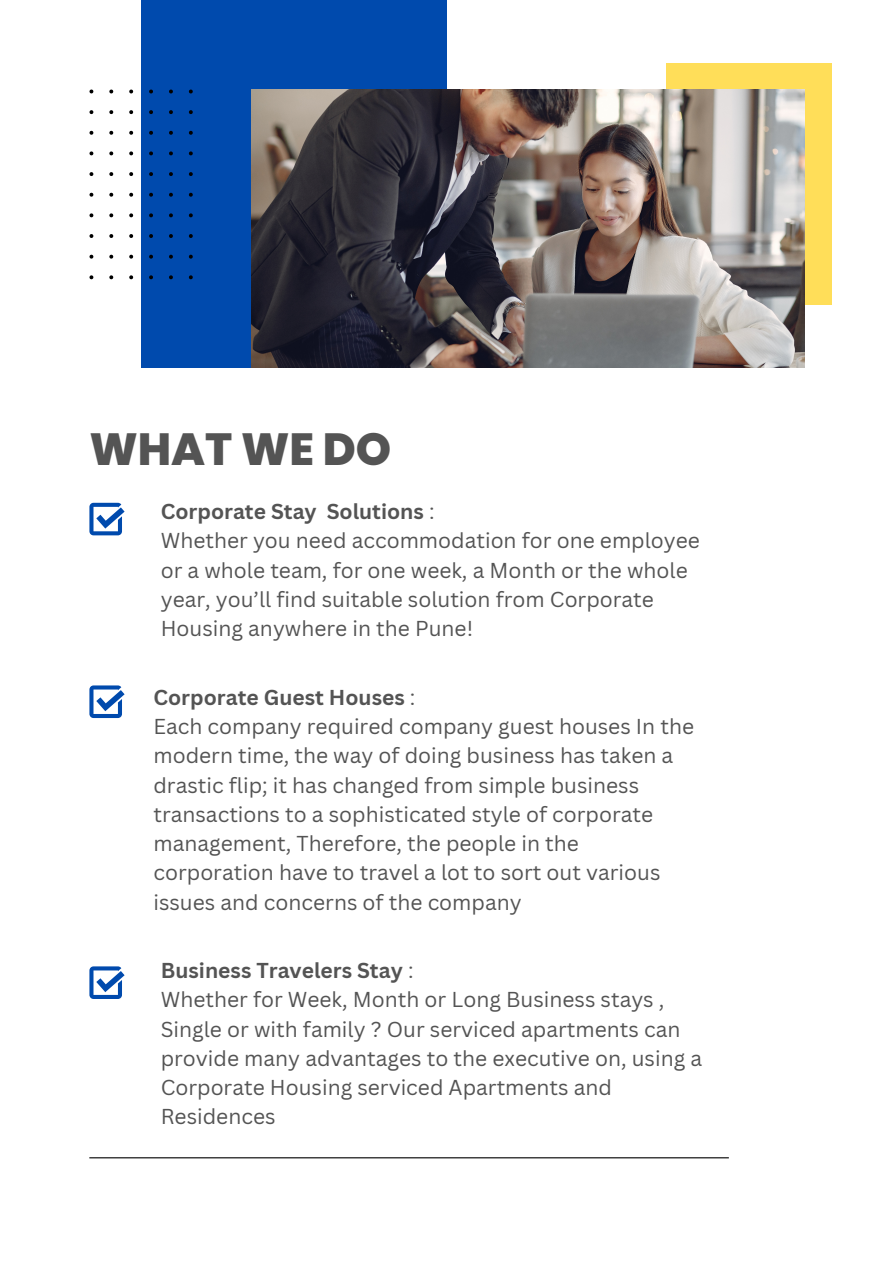
<style>
.page{position:relative;width:893px;height:1264px;background:#fff}
.page>*{position:absolute;margin:0;border:0;box-sizing:border-box;transform-origin:0 0}
.t1{font:800 45px "Poppins";color:#545454}
.t2{font:21px/29.2px "Canva Sans";color:#545454}
.t3{font:700 21px "Canva Sans";color:#545454}
.s1{font-weight:400}
</style>
<div class="page">
<svg style="left:89px;top:503px;width:35px;height:32px"></svg>
<svg style="left:89px;top:685px;width:35px;height:33px"></svg>
<svg style="left:89px;top:966px;width:35px;height:32px"></svg>
<div style="left:141px;top:0;width:305px;height:368px;background:#004aad"></div>
<div style="left:666px;top:64px;width:165px;height:241px;background:#ffde59"></div>
<img style="left:251px;top:89px;width:553px;height:278px">
<svg style="left:89px;top:89px;width:104px;height:190px"></svg>
<hr style="left:89px;top:1157px;width:639px;height:1px;background:#000">
<p class="t1" style="left:89px;top:418px;width:303px">WHAT WE DO</p>
<p class="t3" style="left:161px;top:496px;width:275px">Corporate Stay Solutions <span class="s1">:</span></p>
<p class="t2" style="left:161px;top:525px;width:540px">Whether you need accommodation for one employee or a whole team, for one week, a Month or the whole year, you’ll find suitable solution from Corporate Housing anywhere in the Pune!</p>
<p class="t3" style="left:153px;top:682px;width:263px">Corporate Guest Houses <span class="s1">:</span></p>
<p class="t2" style="left:153px;top:711px;width:542px">Each company required company guest houses In the modern time, the way of doing business has taken a drastic flip; it has changed from simple business transactions to a sophisticated style of corporate management, Therefore, the people in the corporation have to travel a lot to sort out various issues and concerns of the company</p>
<p class="t3" style="left:161px;top:955px;width:254px">Business Travelers Stay <span class="s1">:</span></p>
<p class="t2" style="left:161px;top:984px;width:543px">Whether for Week, Month or Long Business stays , Single or with family ? Our serviced apartments can provide many advantages to the executive on, using a Corporate Housing serviced Apartments and Residences</p>
</div>
